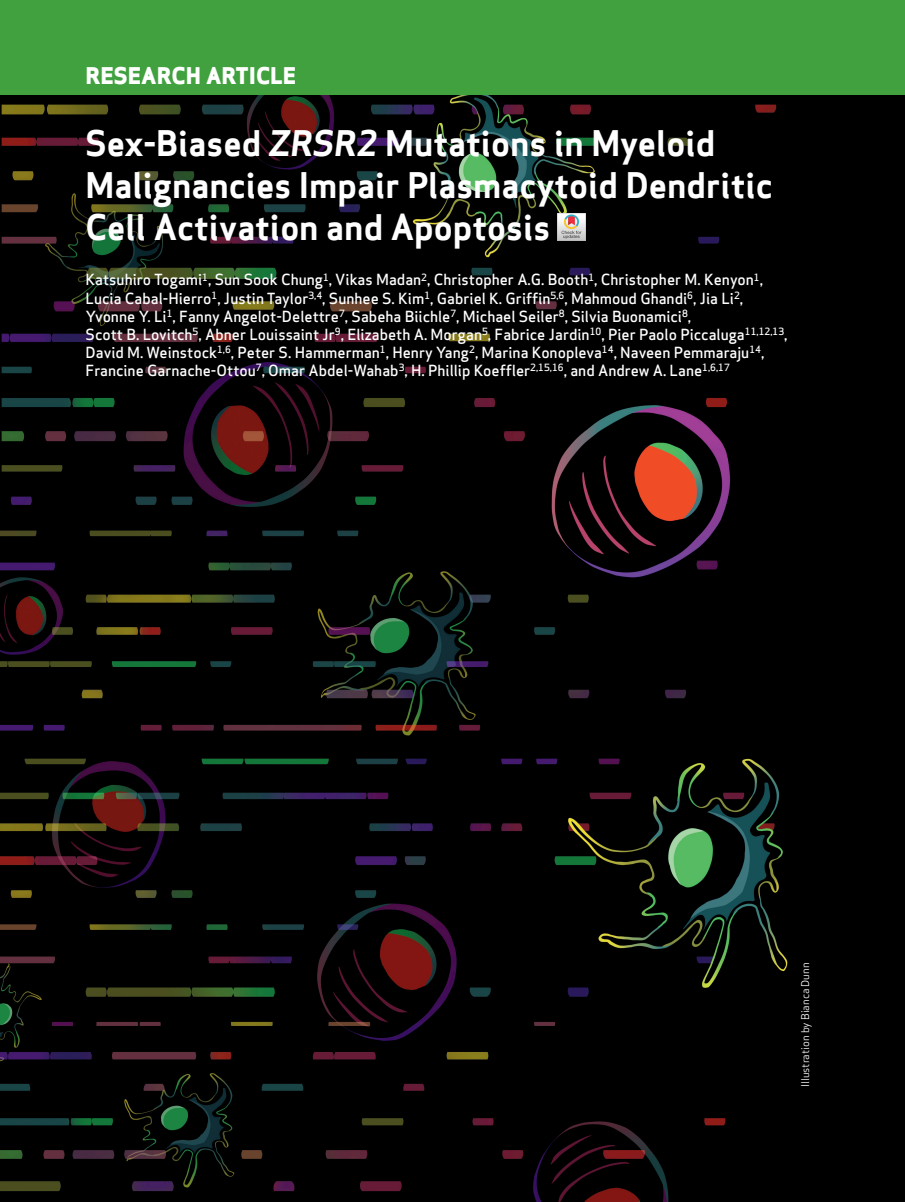
<style>
.page{position:relative;width:905px;height:1202px;background:#fff}
.page>*{position:absolute;margin:0;border:0;box-sizing:border-box;transform-origin:0 0}
.t1{font:700 34.5px/42px "Apex Sans";color:#fff}
.t2{font:800 22.5px "Apex Sans";color:#fff}
.t3{font:500 15px/18px "Apex Sans";color:#fff}
.t4{font:10.5px "Apex Sans";color:#fff}
.s1{font-style:italic}
</style>
<div class="page">
<img style="left:0;top:94px;width:904px;height:1108px">
<div style="left:0;top:0;width:903px;height:94px;background:#40a13e"></div>
<div style="left:879px;top:0;width:25px;height:94px;background:#40a13e"></div>
<img style="left:558px;top:213px;width:27px;height:27px">
<h2 class="t2" style="left:86px;top:61px;width:212px">RESEARCH ARTICLE</h2>
<h1 class="t1" style="left:86px;top:122px;width:688px">Sex-Biased <span class="s1">ZRSR2</span> Mutations in Myeloid<br>Malignancies Impair Plasmacytoid Dendritic<br>Cell Activation and Apoptosis</h1>
<p class="t3" style="left:86px;top:269px;width:703px">Katsuhiro Togami<sup>1</sup>, Sun Sook Chung<sup>1</sup>, Vikas Madan<sup>2</sup>, Christopher A.G. Booth<sup>1</sup>, Christopher M. Kenyon<sup>1</sup>, Lucia Cabal-Hierro<sup>1</sup>, Justin Taylor<sup>3,4</sup>, Sunhee S. Kim<sup>1</sup>, Gabriel K. Griffin<sup>5,6</sup>, Mahmoud Ghandi<sup>6</sup>, Jia Li<sup>2</sup>, Yvonne Y. Li<sup>1</sup>, Fanny Angelot-Delettre<sup>7</sup>, Sabeha Biichle<sup>7</sup>, Michael Seiler<sup>8</sup>, Silvia Buonamici<sup>8</sup>,<br>Scott B. Lovitch<sup>5</sup>, Abner Louissaint Jr<sup>9</sup>, Elizabeth A. Morgan<sup>5</sup>, Fabrice Jardin<sup>10</sup>, Pier Paolo Piccaluga<sup>11,12,13</sup>, David M. Weinstock<sup>1,6</sup>, Peter S. Hammerman<sup>1</sup>, Henry Yang<sup>2</sup>, Marina Konopleva<sup>14</sup>, Naveen Pemmaraju<sup>14</sup>, Francine Garnache-Ottou<sup>7</sup>, Omar Abdel-Wahab<sup>3</sup>, H. Phillip Koeffler<sup>2,15,16</sup>, and Andrew A. Lane<sup>1,6,17</sup></p>
<p class="t4" style="left:796px;top:1087px;width:126px;rotate:-90deg">Illustration by Bianca Dunn</p>
</div>
